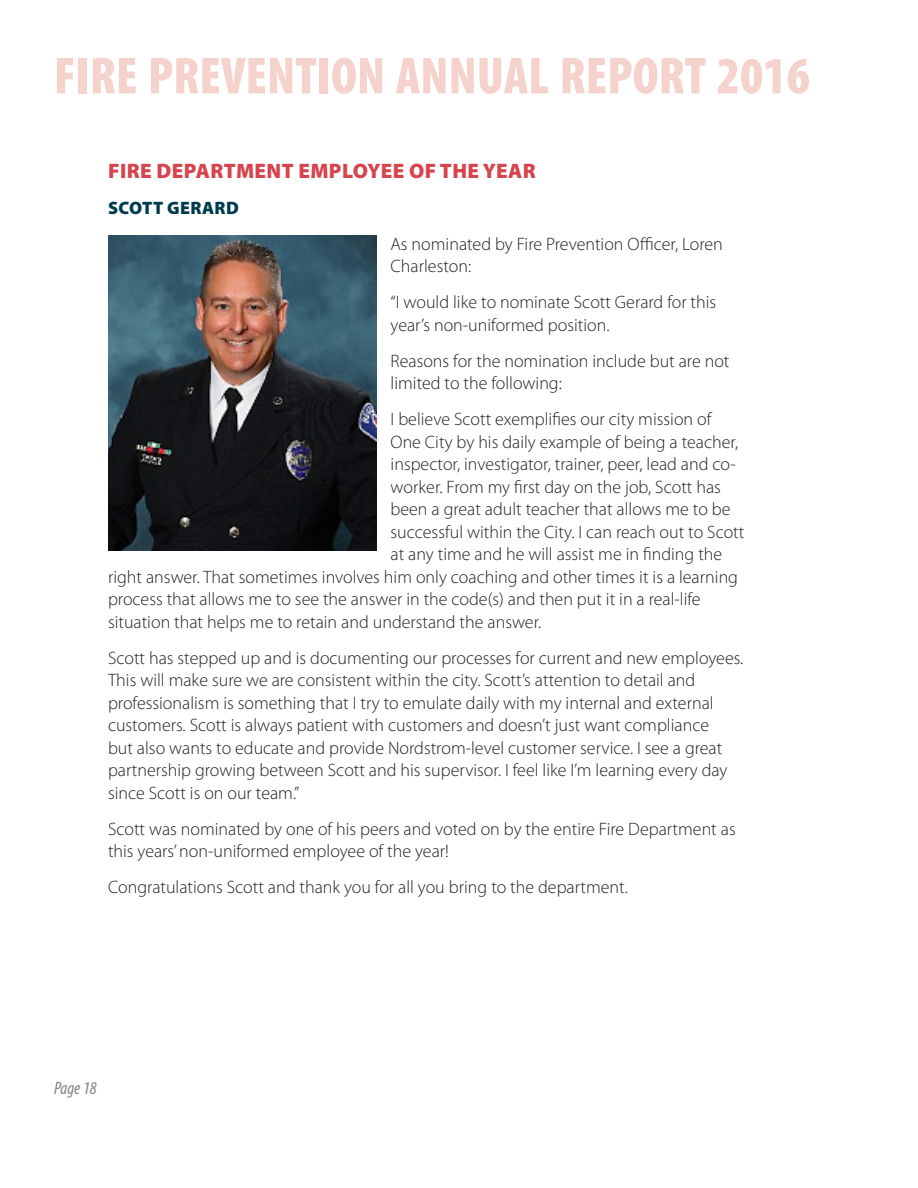
<style>
.page{position:relative;width:918px;height:1188px;background:#fff}
.page>*{position:absolute;margin:0;border:0;box-sizing:border-box;transform-origin:0 0}
.t1{font:900 condensed 52.5px "Myriad Pro";color:#f5d3cc}
.FIRST_MAIN_TITLE{font:900 21px "Myriad Pro";letter-spacing:.02em;color:#d6444e}
.Main_TXT_paragraph{font:300 18px/22.5px "Myriad Pro";color:#231f20}
.SECOND_MAIN_title{font:900 18px "Myriad Pro";letter-spacing:.02em;color:#003b4d}
.t2{font:italic condensed 18px "Myriad Pro";color:#808285}
</style>
<div class="page">
<img style="left:108px;top:236px;width:268px;height:314px">
<h1 class="t1" style="left:54px;top:42px;width:757px">FIRE PREVENTION ANNUAL REPORT 2016</h1>
<p class="FIRST_MAIN_TITLE" style="left:108px;top:157px;width:429px">FIRE DEPARTMENT EMPLOYEE OF THE YEAR</p>
<p class="SECOND_MAIN_title" style="left:108px;top:196px;width:132px">SCOTT GERARD</p>
<p class="Main_TXT_paragraph" style="left:391px;top:232px;width:334px">As nominated by Fire Prevention Officer, Loren<br>Charleston:</p>
<p class="Main_TXT_paragraph" style="left:391px;top:291px;width:327px">“I would like to nominate Scott Gerard for this year’s non-uniformed position.</p>
<p class="Main_TXT_paragraph" style="left:391px;top:349px;width:340px">Reasons for the nomination include but are not limited to the following:</p>
<p class="Main_TXT_paragraph" style="left:391px;top:408px;width:322px">I believe Scott exemplifies our city mission of</p>
<p class="Main_TXT_paragraph" style="left:391px;top:430px;width:349px">One City by his daily example of being a teacher,</p>
<p class="Main_TXT_paragraph" style="left:391px;top:453px;width:347px">inspector, investigator, trainer, peer, lead and co-</p>
<p class="Main_TXT_paragraph" style="left:391px;top:475px;width:332px">worker. From my first day on the job, Scott has</p>
<p class="Main_TXT_paragraph" style="left:391px;top:498px;width:341px">been a great adult teacher that allows me to be</p>
<p class="Main_TXT_paragraph" style="left:391px;top:520px;width:355px">successful within the City. I can reach out to Scott</p>
<p class="Main_TXT_paragraph" style="left:391px;top:543px;width:333px">at any time and he will assist me in finding the</p>
<p class="Main_TXT_paragraph" style="left:108px;top:565px;width:632px">right answer. That sometimes involves him only coaching and other times it is a learning</p>
<p class="Main_TXT_paragraph" style="left:108px;top:588px;width:594px">process that allows me to see the answer in the code(s) and then put it in a real-life</p>
<p class="Main_TXT_paragraph" style="left:108px;top:610px;width:435px">situation that helps me to retain and understand the answer.</p>
<p class="Main_TXT_paragraph" style="left:108px;top:646px;width:637px">Scott has stepped up and is documenting our processes for current and new employees.<br>This will make sure we are consistent within the city. Scott’s attention to detail and professionalism is something that I try to emulate daily with my internal and external customers. Scott is always patient with customers and doesn’t just want compliance<br>but also wants to educate and provide Nordstrom-level customer service. I see a great partnership growing between Scott and his supervisor. I feel like I’m learning every day since Scott is on our team.”</p>
<p class="Main_TXT_paragraph" style="left:108px;top:817px;width:629px">Scott was nominated by one of his peers and voted on by the entire Fire Department as this years’ non-uniformed employee of the year!</p>
<p class="Main_TXT_paragraph" style="left:108px;top:876px;width:521px">Congratulations Scott and thank you for all you bring to the department.</p>
<p class="t2" style="left:54px;top:1077px;width:44px">Page 18</p>
</div>
